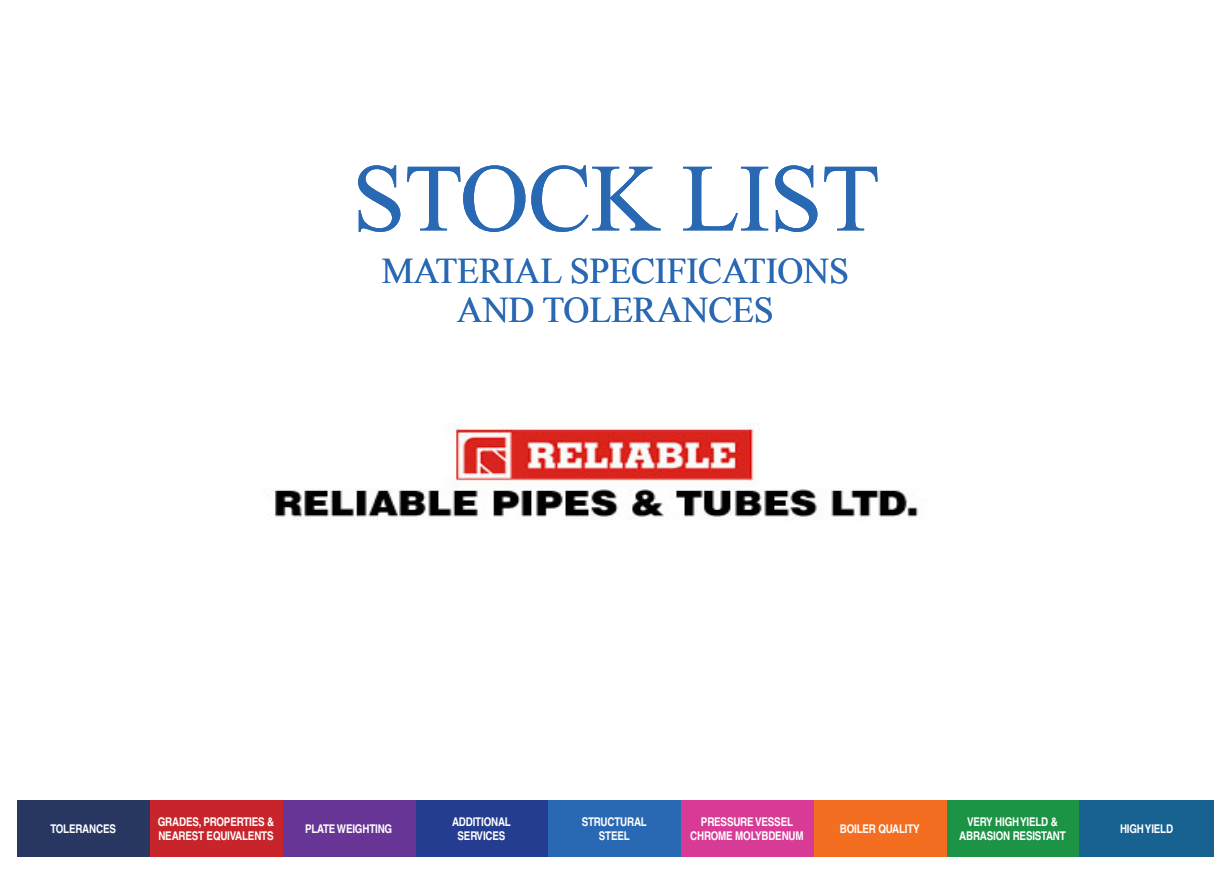
<style>
.page{position:relative;width:1231px;height:874px;background:#fff}
.page>*{position:absolute;margin:0;border:0;box-sizing:border-box;transform-origin:0 0}
.t1{font:96px "Times New Roman";letter-spacing:-.015em;color:#2968b3}
.t2{font:36px/39.8px "Times New Roman";letter-spacing:-.005em;color:#2968b3;text-align:center}
.t3{font:700 condensed 12px/14px "Helvetica";letter-spacing:-.015em;color:#fff;text-align:center}
</style>
<div class="page">
<div style="left:17px;top:799px;width:1196px;height:57px;background:#186292"></div>
<div style="left:17px;top:799px;width:1061px;height:57px;background:#1c9345"></div>
<div style="left:17px;top:799px;width:929px;height:57px;background:#f36e21"></div>
<div style="left:17px;top:799px;width:796px;height:57px;background:#d83b96"></div>
<div style="left:17px;top:799px;width:663px;height:57px;background:#2968b3"></div>
<div style="left:17px;top:799px;width:531px;height:57px;background:#243d91"></div>
<div style="left:17px;top:799px;width:398px;height:57px;background:#673595"></div>
<div style="left:17px;top:799px;width:265px;height:57px;background:#c8242b"></div>
<div style="left:17px;top:799px;width:133px;height:57px;background:#283762"></div>
<img style="left:274px;top:423px;width:644px;height:96px">
<h1 class="t1" style="left:352px;top:134px;width:529px">STOCK LIST</h1>
<h2 class="t2" style="left:382px;top:250px;width:468px">MATERIAL SPECIFICATIONS<br>AND TOLERANCES</h2>
<p class="t3" style="left:50px;top:820px;width:67px">TOLERANCES</p>
<p class="t3" style="left:158px;top:814px;width:118px;text-align:left">GRADES, PROPERTIES &amp;<br>NEAREST EQUIVALENTS</p>
<p class="t3" style="left:305px;top:821px;width:89px">PLATEWEIGHTING</p>
<p class="t3" style="left:452px;top:814px;width:60px">ADDITIONAL<br>SERVICES</p>
<p class="t3" style="left:581px;top:813px;width:67px">STRUCTURAL<br>STEEL</p>
<p class="t3" style="left:690px;top:814px;width:115px">PRESSUREVESSEL<br>CHROME MOLYBDENUM</p>
<p class="t3" style="left:839px;top:821px;width:81px">BOILER QUALITY</p>
<p class="t3" style="left:959px;top:813px;width:108px">VERY HIGHYIELD &amp;<br>ABRASION RESISTANT</p>
<p class="t3" style="left:1119px;top:820px;width:55px">HIGHYIELD</p>
</div>
